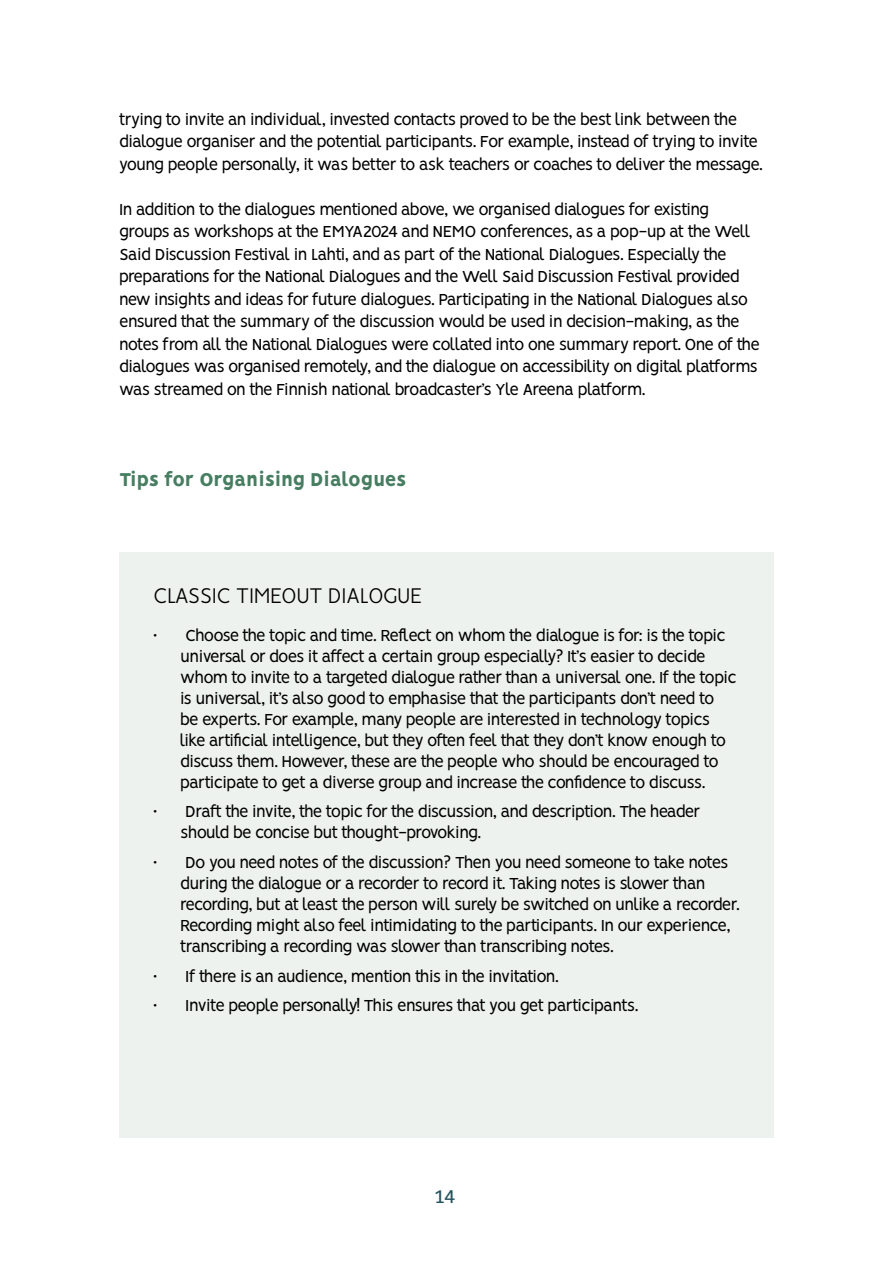
<style>
.page{position:relative;width:893px;height:1263px;background:#fff}
.page>*{position:absolute;margin:0;border:0;box-sizing:border-box;transform-origin:0 0}
.Leipäteksti{font:300 24px "Vision";letter-spacing:-.02em;color:#000}
.Väliotsikko{font:800 21px "Vision";letter-spacing:-.02em;color:#477d61}
.Leipäteksti-2{font:18px/21px "Vision";letter-spacing:-.06em;color:#000}
.t1{font:18px "Bitter";color:#24545e}
</style>
<div class="page">
<div style="left:119px;top:552px;width:655px;height:585px;background:#edf2ef"></div>
<p class="Leipäteksti-2" style="left:119px;top:108px;width:645px;line-height:22.5px">trying to invite an individual, invested contacts proved to be the best link between the dialogue organiser and the potential participants. For example, instead of trying to invite young people personally, it was better to ask teachers or coaches to deliver the message.</p>
<p class="Leipäteksti-2" style="left:119px;top:198px;width:642px;line-height:22.5px">In addition to the dialogues mentioned above, we organised dialogues for existing groups as workshops at the EMYA2024 and NEMO conferences, as a pop-up at the Well Said Discussion Festival in Lahti, and as part of the National Dialogues. Especially the preparations for the National Dialogues and the Well Said Discussion Festival provided new insights and ideas for future dialogues. Participating in the National Dialogues also ensured that the summary of the discussion would be used in decision-making, as the notes from all the National Dialogues were collated into one summary report. One of the dialogues was organised remotely, and the dialogue on accessibility on digital platforms was streamed on the Finnish national broadcaster’s Yle Areena platform.</p>
<p class="Väliotsikko" style="left:119px;top:467px;width:289px">Tips for Organising Dialogues</p>
<p class="Leipäteksti" style="left:153px;top:582px;width:271px">CLASSIC TIMEOUT DIALOGUE</p>
<p class="Leipäteksti-2" style="left:180px;top:625px;width:558px;text-indent:-27px">• ●Choose the topic and time. Reflect on whom the dialogue is for: is the topic universal or does it affect a certain group especially? It’s easier to decide whom to invite to a targeted dialogue rather than a universal one. If the topic is universal, it’s also good to emphasise that the participants don’t need to be experts. For example, many people are interested in technology topics like artificial intelligence, but they often feel that they don’t know enough to discuss them. However, these are the people who should be encouraged to participate to get a diverse group and increase the confidence to discuss.</p>
<p class="Leipäteksti-2" style="left:180px;top:801px;width:522px;text-indent:-27px">• ●Draft the invite, the topic for the discussion, and description. The header should be concise but thought-provoking.</p>
<p class="Leipäteksti-2" style="left:180px;top:852px;width:561px;text-indent:-27px">• ●Do you need notes of the discussion? Then you need someone to take notes during the dialogue or a recorder to record it. Taking notes is slower than recording, but at least the person will surely be switched on unlike a recorder.<br>Recording might also feel intimidating to the participants. In our experience, transcribing a recording was slower than transcribing notes.</p>
<p class="Leipäteksti-2" style="left:153px;top:965px;width:407px">• ●If there is an audience, mention this in the invitation.</p>
<p class="Leipäteksti-2" style="left:153px;top:995px;width:487px">• ●Invite people personally! This ensures that you get participants.</p>
<p class="t1" style="left:435px;top:1186px;width:22px">14</p>
</div>
